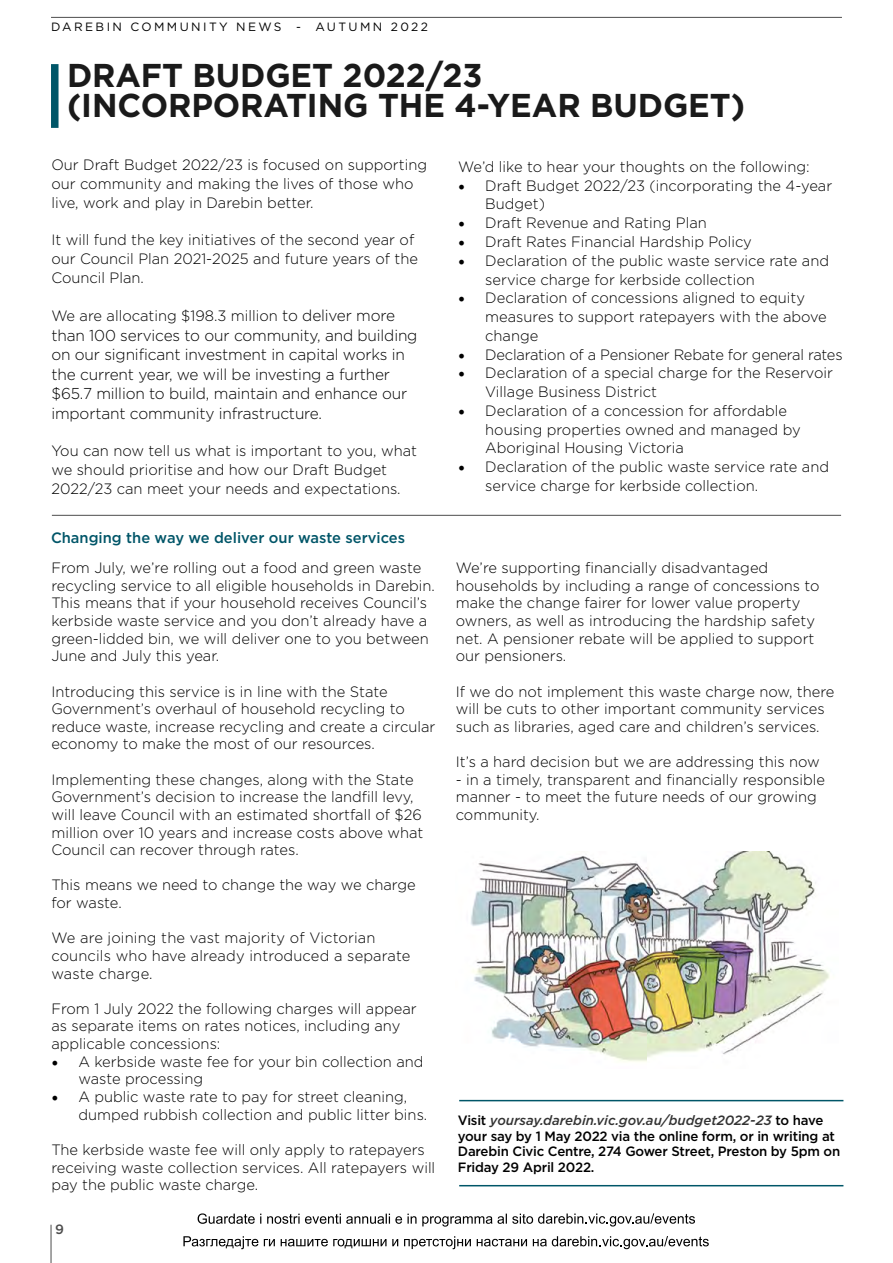
<style>
.page{position:relative;width:893px;height:1263px;background:#fff}
.page>*{position:absolute;margin:0;border:0;box-sizing:border-box;transform-origin:0 0}
.t1{font:700 33px/30px "Gotham";letter-spacing:-.005em;color:#1a1a1a}
.t2{font:300 15.75px/19.5px "Gotham";letter-spacing:-.01em;color:#000}
.t3{font:300 15px/17.7px "Gotham";color:#000}
.t4{font:500 15px "Gotham";color:#005568}
.t5{font:500 13.5px/15.8px "Gotham";letter-spacing:-.015em;color:#000}
.t6{font:500 13.5px "Gotham";color:#4d4d4d}
.t7{font:12px "Gotham";letter-spacing:.2em;color:#000}
.s1{font-size:15.75px}
.s2{font-family:"Minion Pro";font-weight:400;font-size:18px}
.s3{font-style:italic;color:#333}
</style>
<div class="page">
<hr style="left:51px;top:17px;width:791px;height:1px;background:#4d4d4d">
<hr style="left:51px;top:1225px;width:1px;height:38px;background:#4d4d4d">
<div style="left:51px;top:64px;width:8px;height:64px;background:#005668"></div>
<svg style="left:198px;top:1213px;width:497px;height:13px"></svg>
<svg style="left:183px;top:1236px;width:526px;height:13px"></svg>
<hr style="left:459px;top:1100px;width:384px;height:1px;background:#005668">
<hr style="left:459px;top:1185px;width:384px;height:1px;background:#005668">
<img style="left:470px;top:851px;width:360px;height:211px">
<hr style="left:52px;top:515px;width:789px;height:1px;background:#4d4d4d">
<p class="t7" style="left:51px;top:19px;width:378px">DAREBIN COMMUNITY NEWS - AUTUMN 2022</p>
<h1 class="t1" style="left:67px;top:60px;width:680px">DRAFT BUDGET 2022/23 (INCORPORATING THE 4-YEAR BUDGET)</h1>
<p class="t3" style="left:51px;top:155px;width:377px;line-height:18.8px">Our Draft Budget 2022/23 is focused on supporting our community and making the lives of those who live, work and play in Darebin better.</p>
<p class="t3" style="left:51px;top:230px;width:368px;line-height:18.8px">It will fund the key initiatives of the second year of our Council Plan 2021-2025 and future years of the<br>Council Plan.</p>
<p class="t3" style="left:51px;top:307px;width:345px">We are allocating $198.3 million <span class="s1">to deliver more</span></p>
<p class="t2" style="left:51px;top:325px;width:368px">than 100 services to our community, and building on our significant investment in capital works in the current year, we will be investing a further $65.7 million to build, maintain and enhance our important community infrastructure.</p>
<p class="t3" style="left:51px;top:441px;width:367px;line-height:18.8px">You can now tell us what is important to you, what we should prioritise and how our Draft Budget<br>2022/23 can meet your needs and expectations.</p>
<p class="t4" style="left:51px;top:528px;width:356px">Changing the way we deliver our waste services</p>
<p class="t3" style="left:51px;top:559px;width:385px">From July, we’re rolling out a food and green waste recycling service to all eligible households in Darebin.<br>This means that if your household receives Council’s kerbside waste service and you don’t already have a green-lidded bin, we will deliver one to you between June and July this year.</p>
<p class="t3" style="left:51px;top:682px;width:386px">Introducing this service is in line with the State Government’s overhaul of household recycling to reduce waste, increase recycling and create a circular economy to make the most of our resources.</p>
<p class="t3" style="left:51px;top:770px;width:373px">Implementing these changes, along with the State Government’s decision to increase the landfill levy, will leave Council with an estimated shortfall of $26 million over 10 years and increase costs above what Council can recover through rates.</p>
<p class="t3" style="left:51px;top:876px;width:366px">This means we need to change the way we charge for waste.</p>
<p class="t3" style="left:51px;top:929px;width:360px">We are joining the vast majority of Victorian councils who have already introduced a separate waste charge.</p>
<p class="t3" style="left:51px;top:999px;width:367px">From 1 July 2022 the following charges will appear as separate items on rates notices, including any applicable concessions:</p>
<p class="t3" style="left:78px;top:1052px;width:347px;text-indent:-27px"><span class="s2">•</span> A kerbside waste fee for your bin collection and waste processing</p>
<p class="t3" style="left:78px;top:1087px;width:350px;text-indent:-27px"><span class="s2">•</span> A public waste rate to pay for street cleaning, dumped rubbish collection and public litter bins.</p>
<p class="t3" style="left:51px;top:1140px;width:385px">The kerbside waste fee will only apply to ratepayers receiving waste collection services. All ratepayers will pay the public waste charge.</p>
<p class="t6" style="left:55px;top:1220px;width:10px">9</p>
<p class="t3" style="left:458px;top:157px;width:353px">We’d like to hear your thoughts on the following:</p>
<p class="t3" style="left:485px;top:176px;width:349px;line-height:18.8px;text-indent:-27px"><span class="s2">•</span> Draft Budget 2022/23 (incorporating the 4-year<br>Budget)</p>
<p class="t3" style="left:458px;top:214px;width:250px"><span class="s2">•</span> Draft Revenue and Rating Plan</p>
<p class="t3" style="left:458px;top:232px;width:295px"><span class="s2">•</span> Draft Rates Financial Hardship Policy</p>
<p class="t3" style="left:485px;top:251px;width:345px;line-height:18.8px;text-indent:-27px"><span class="s2">•</span> Declaration of the public waste service rate and service charge for kerbside collection</p>
<p class="t3" style="left:485px;top:288px;width:343px;line-height:18.8px;text-indent:-27px"><span class="s2">•</span> Declaration of concessions aligned to equity measures to support ratepayers with the above change</p>
<p class="t3" style="left:458px;top:345px;width:386px"><span class="s2">•</span> Declaration of a Pensioner Rebate for general rates</p>
<p class="t3" style="left:485px;top:363px;width:349px;line-height:18.8px;text-indent:-27px"><span class="s2">•</span> Declaration of a special charge for the Reservoir<br>Village Business District</p>
<p class="t3" style="left:485px;top:401px;width:317px;line-height:18.8px;text-indent:-27px"><span class="s2">•</span> Declaration of a concession for affordable housing properties owned and managed by<br>Aboriginal Housing Victoria</p>
<p class="t3" style="left:485px;top:457px;width:345px;line-height:18.8px;text-indent:-27px"><span class="s2">•</span> Declaration of the public waste service rate and service charge for kerbside collection.</p>
<p class="t3" style="left:456px;top:559px;width:365px">We’re supporting financially disadvantaged households by including a range of concessions to make the change fairer for lower value property owners, as well as introducing the hardship safety net. A pensioner rebate will be applied to support our pensioners.</p>
<p class="t3" style="left:456px;top:682px;width:380px">If we do not implement this waste charge now, there will be cuts to other important community services such as libraries, aged care and children’s services.</p>
<p class="t3" style="left:456px;top:752px;width:366px">It’s a hard decision but we are addressing this now</p>
<p class="t3" style="left:456px;top:770px;width:371px">- in a timely, transparent and financially responsible manner - to meet the future needs of our growing community.</p>
<p class="t5" style="left:458px;top:1112px;width:384px">Visit <span class="s3">yoursay.darebin.vic.gov.au/budget2022-23</span> to have your say by 1 May 2022 via the online form, or in writing at Darebin Civic Centre, 274 Gower Street, Preston by 5pm on Friday 29 April 2022.</p>
</div>
